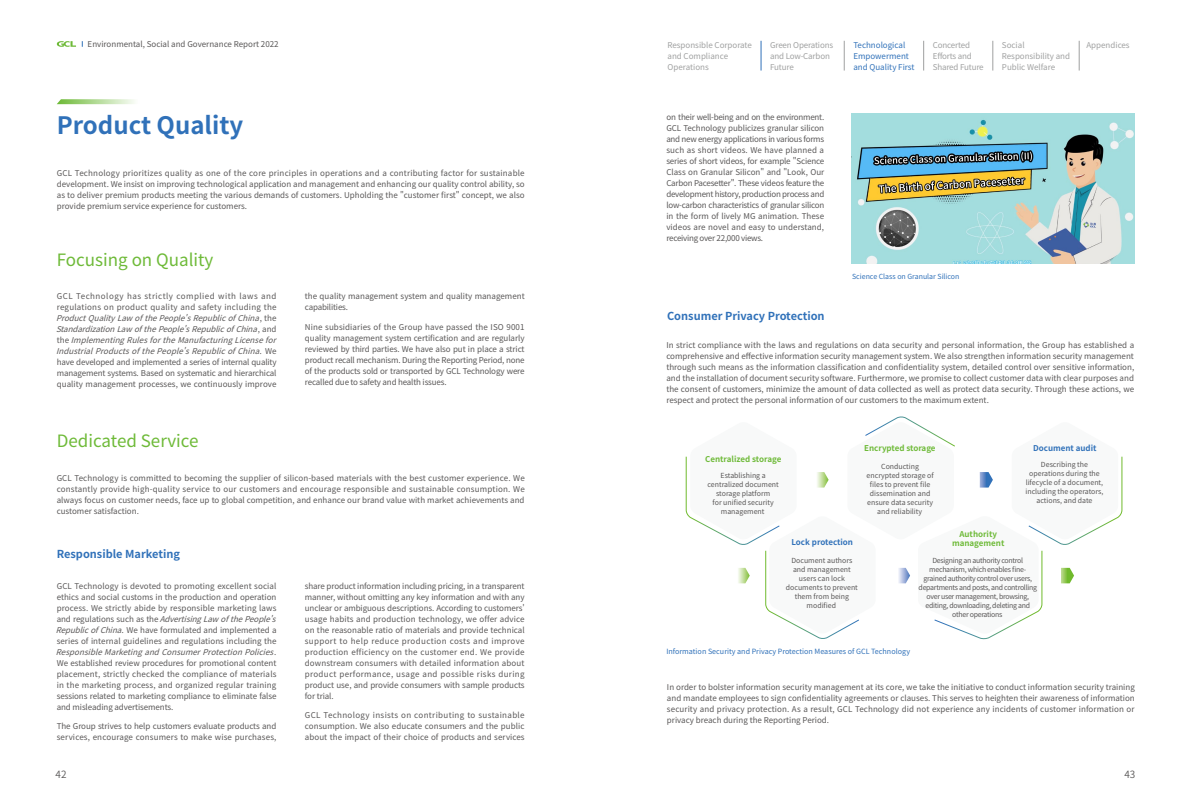
<style>
.page{position:relative;width:1191px;height:808px;background:#fff}
.page>*{position:absolute;margin:0;border:0;box-sizing:border-box;transform-origin:0 0}
.t1{font:700 24px "Source Han Sans CN";color:#3071b9}
.t2{font:17px "Source Han Sans CN";color:#6eba38}
.t3{font:700 11px "Source Han Sans CN";color:#3071b9}
.t4{font:10px "Source Han Sans CN";color:#595757}
.t5{font:8px/11px "Source Han Sans CN";color:#595757;text-align:justify}
.t6{font:8px/11px "Source Han Sans CN";letter-spacing:-.005em;color:#9fa0a0}
.t7{font:700 8px/9.4px "Source Han Sans CN";color:#6eba38;text-align:center}
.t8{font:8px/11px "Source Han Sans CN";color:#3071b9}
.t9{font:700 8px "Source Han Sans CN";color:#3071b9}
.t10{font:7.2px "Source Han Sans CN";color:#3071b9}
.t11{font:7px/9px "Source Han Sans CN";color:#595757;text-align:center}
.t12{font:7px/9px "Source Han Sans CN";letter-spacing:-.04em;color:#595757;text-align:center}
.t13{font:7px "Source Han Sans CN";color:#3071b9}
.s1{font-style:italic}
</style>
<div class="page">
<svg style="left:57px;top:41px;width:19px;height:6px"></svg>
<hr style="left:761px;top:41px;width:1px;height:30px;background:#3071b9">
<hr style="left:844px;top:41px;width:1px;height:30px;background:#9fa0a0">
<hr style="left:923px;top:41px;width:1px;height:30px;background:#9fa0a0">
<hr style="left:992px;top:41px;width:1px;height:30px;background:#9fa0a0">
<hr style="left:1079px;top:41px;width:1px;height:30px;background:#9fa0a0">
<img style="left:851px;top:113px;width:283px;height:151px">
<svg style="left:57px;top:99px;width:78px;height:5px"></svg>
<svg style="left:685px;top:416px;width:437px;height:223px"></svg>
<p class="t5" style="left:88px;top:38px;width:192px">Environmental, Social and Governance Report 2022</p>
<p class="t6" style="left:667px;top:39px;width:86px">Responsible Corporate and Compliance<br>Operations</p>
<p class="t6" style="left:770px;top:39px;width:64px">Green Operations and Low-Carbon<br>Future</p>
<p class="t8" style="left:853px;top:39px;width:63px">Technological<br>Empowerment and Quality First</p>
<p class="t6" style="left:932px;top:39px;width:52px">Concerted<br>Efforts and<br>Shared Future</p>
<p class="t6" style="left:1002px;top:39px;width:70px">Social<br>Responsibility and<br>Public Welfare</p>
<p class="t6" style="left:1086px;top:39px;width:45px">Appendices</p>
<h1 class="t1" style="left:57px;top:112px;width:188px">Product Quality</h1>
<p class="t5" style="left:666px;top:112px;width:159px">on their well-being and on the environment.<br>GCL Technology publicizes granular silicon and new energy applications in various forms such as short videos. We have planned a series of short videos, for example "Science Class on Granular Silicon" and "Look, Our Carbon Pacesetter". These videos feature the development history, production process and low-carbon characteristics of granular silicon in the form of lively MG animation. These videos are novel and easy to understand, receiving over 22,000 views.</p>
<p class="t5" style="left:57px;top:167px;width:469px">GCL Technology prioritizes quality as one of the core principles in operations and a contributing factor for sustainable development. We insist on improving technological application and management and enhancing our quality control ability, so as to deliver premium products meeting the various demands of customers. Upholding the "customer first" concept, we also provide premium service experience for customers.</p>
<h2 class="t2" style="left:57px;top:251px;width:158px">Focusing on Quality</h2>
<p class="t5" style="left:56px;top:290px;width:223px;text-align:left">GCL Technology has strictly complied with laws and regulations on product quality and safety including the <span class="s1">ProductQuality Law of the People'sRepublic of China</span>, t h e <span class="s1">Standardization Law of the People'sRepublicof China</span>, a n d t h e <span class="s1">Implementing Rulesforthe Manufacturing License for IndustrialProductsof the People'sRepublic of China.</span> W e have developed and implemented a series of internal quality management systems. Based on systematic and hierarchical quality management processes, we continuously improve</p>
<p class="t5" style="left:305px;top:290px;width:221px">the quality management system and quality management capabilities.</p>
<p class="t5" style="left:305px;top:321px;width:221px">Nine subsidiaries of the Group have passed the ISO 9001 quality management system certification and are regularly reviewed by third parties. We have also put in place a strict product recall mechanism. During the Reporting Period, none of the products sold or transported by GCL Technology were recalled due to safety and health issues.</p>
<h2 class="t2" style="left:57px;top:432px;width:143px">Dedicated Service</h2>
<p class="t5" style="left:57px;top:473px;width:469px">GCL Technology is committed to becoming the supplier of silicon-based materials with the best customer experience. We constantly provide high-quality service to our customers and encourage responsible and sustainable consumption. We always focus on customer needs, face up to global competition, and enhance our brand value with market achievements and customer satisfaction.</p>
<h3 class="t3" style="left:57px;top:548px;width:125px">Responsible Marketing</h3>
<p class="t5" style="left:56px;top:580px;width:223px;text-align:left">GCL Technology is devoted to promoting excellent social ethics and social customs in the production and operation process. We strictly abide by responsible marketing laws a n d r e g u l a t i o n s s u c h a s t h e <span class="s1">Advertising Law of the People's Republicof China.</span> We have formulated and implemented a series of internal guidelines and regulations including the <span class="s1">Responsible Marketing and ConsumerProtection Policies</span>.<br>We established review procedures for promotional content placement, strictly checked the compliance of materials in the marketing process, and organized regular training sessions related to marketing compliance to eliminate false and misleading advertisements.</p>
<p class="t5" style="left:57px;top:721px;width:221px">The Group strives to help customers evaluate products and services, encourage consumers to make wise purchases,</p>
<p class="t5" style="left:305px;top:580px;width:221px">share product information including pricing, in a transparent manner, without omitting any key information and with any unclear or ambiguous descriptions. According to customers' usage habits and production technology, we offer advice on the reasonable ratio of materials and provide technical support to help reduce production costs and improve production efficiency on the customer end. We provide downstream consumers with detailed information about product performance, usage and possible risks during product use, and provide consumers with sample products for trial.</p>
<p class="t5" style="left:305px;top:710px;width:221px">GCL Technology insists on contributing to sustainable consumption. We also educate consumers and the public about the impact of their choice of products and services</p>
<p class="t13" style="left:852px;top:273px;width:109px">Science Class on Granular Silicon</p>
<h3 class="t3" style="left:667px;top:310px;width:159px">Consumer Privacy Protection</h3>
<p class="t5" style="left:666px;top:339px;width:469px">In strict compliance with the laws and regulations on data security and personal information, the Group has established a comprehensive and effective information security management system. We also strengthen information security management through such means as the information classification and confidentiality system, detailed control over sensitive information, and the installation of document security software. Furthermore, we promise to collect customer data with clear purposes and the consent of customers, minimize the amount of data collected as well as protect data security. Through these actions, we respect and protect the personal information of our customers to the maximum extent.</p>
<p class="t7" style="left:705px;top:455px;width:78px">Centralized storage</p>
<p class="t11" style="left:707px;top:471px;width:73px">Establishing a centralized document storage platform<br>for unified security management</p>
<p class="t9" style="left:791px;top:538px;width:63px">Lock protection</p>
<p class="t7" style="left:864px;top:444px;width:73px">Encrypted storage</p>
<p class="t11" style="left:866px;top:462px;width:68px">Conducting encrypted storage of files to prevent file dissemination and ensure data security and reliability</p>
<p class="t7" style="left:952px;top:530px;width:54px">Authority management</p>
<p class="t9" style="left:1033px;top:443px;width:65px">Document audit</p>
<p class="t11" style="left:1025px;top:459px;width:79px">Describing the operations during the lifecycle of a document, including the operators, actions, and date</p>
<p class="t11" style="left:786px;top:556px;width:73px">Document authors and management users can lock documents to prevent them from being modified</p>
<p class="t12" style="left:918px;top:556px;width:120px">Designing an authority control mechanism, which enables fine&shy;grained authority control over users, departments and posts, and controlling over user management, browsing, editing, downloading, deleting and other operations</p>
<p class="t10" style="left:666px;top:648px;width:245px">Information Security and Privacy Protection Measures of GCL Technology</p>
<p class="t5" style="left:667px;top:682px;width:469px">In order to bolster information security management at its core, we take the initiative to conduct information security training and mandate employees to sign confidentiality agreements or clauses. This serves to heighten their awareness of information security and privacy protection. As a result, GCL Technology did not experience any incidents of customer information or privacy breach during the Reporting Period.</p>
<p class="t4" style="left:56px;top:769px;width:12px">42</p>
<p class="t4" style="left:1124px;top:769px;width:12px">43</p>
</div>
